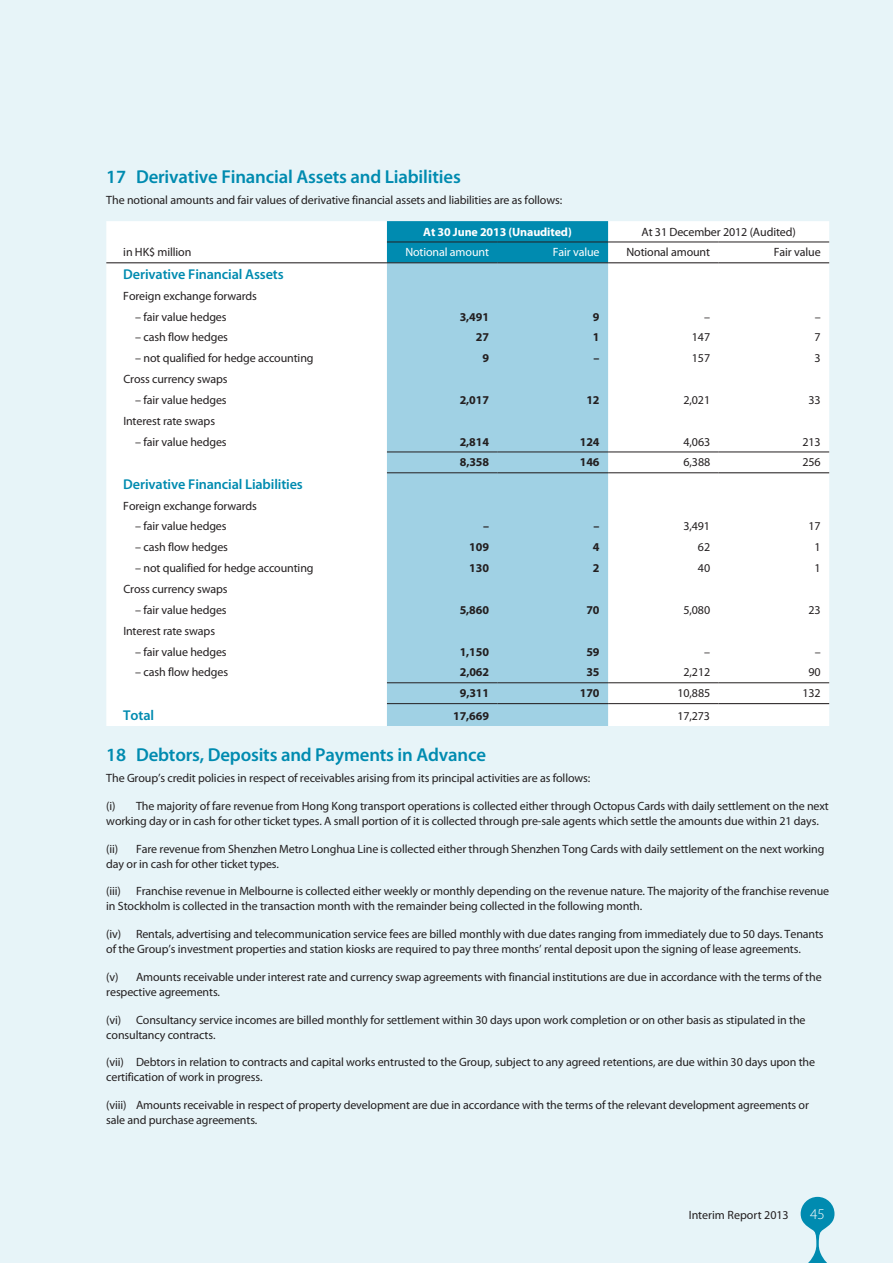
<style>
.page{position:relative;width:893px;height:1263px;background:#e7f4f8}
.page>*{position:absolute;margin:0;border:0;box-sizing:border-box;transform-origin:0 0}
.t1{font:600 18.75px "Myriad Pro";letter-spacing:-.01em;color:#008bb0}
.t2{font:300 15px "Myriad Pro";color:#fff}
.t3{font:600 14.25px "Myriad Pro";letter-spacing:-.01em;color:#008bb0}
.t4{font:12px/15px "Myriad Pro";letter-spacing:-.01em;color:#231f20}
.t5{font:700 12px "Myriad Pro";letter-spacing:-.01em;color:#231f20}
.t6{font:700 12px "Myriad Pro";letter-spacing:-.01em;color:#fff}
.t7{font:12px "Myriad Pro";letter-spacing:-.01em;color:#fff}
</style>
<div class="page">
<div style="left:106px;top:221px;width:723px;height:505px;background:#fff"></div>
<div style="left:387px;top:221px;width:221px;height:41px;background:#008bb0"></div>
<div style="left:387px;top:263px;width:221px;height:463px;background:#a0d1e4"></div>
<hr style="left:608px;top:452px;width:111px;height:1px;background:#231f20">
<hr style="left:387px;top:682px;width:110px;height:1px;background:#231f20">
<hr style="left:608px;top:682px;width:111px;height:1px;background:#231f20">
<hr style="left:387px;top:262px;width:110px;height:1px;background:#231f20">
<hr style="left:497px;top:262px;width:111px;height:1px;background:#231f20">
<hr style="left:387px;top:242px;width:110px;height:1px;background:#231f20">
<hr style="left:497px;top:242px;width:111px;height:1px;background:#231f20">
<hr style="left:608px;top:262px;width:111px;height:1px;background:#231f20">
<hr style="left:719px;top:262px;width:110px;height:1px;background:#231f20">
<hr style="left:106px;top:262px;width:281px;height:1px;background:#231f20">
<hr style="left:608px;top:242px;width:111px;height:1px;background:#231f20">
<hr style="left:719px;top:242px;width:110px;height:1px;background:#231f20">
<hr style="left:387px;top:472px;width:110px;height:1px;background:#231f20">
<hr style="left:497px;top:472px;width:111px;height:1px;background:#231f20">
<hr style="left:387px;top:452px;width:110px;height:1px;background:#231f20">
<hr style="left:497px;top:452px;width:111px;height:1px;background:#231f20">
<hr style="left:608px;top:472px;width:111px;height:1px;background:#231f20">
<hr style="left:719px;top:472px;width:110px;height:1px;background:#231f20">
<hr style="left:719px;top:452px;width:110px;height:1px;background:#231f20">
<hr style="left:497px;top:703px;width:111px;height:1px;background:#231f20">
<hr style="left:719px;top:703px;width:110px;height:1px;background:#231f20">
<hr style="left:387px;top:703px;width:110px;height:1px;background:#231f20">
<hr style="left:497px;top:682px;width:111px;height:1px;background:#231f20">
<hr style="left:608px;top:703px;width:111px;height:1px;background:#231f20">
<hr style="left:719px;top:682px;width:110px;height:1px;background:#231f20">
<svg style="left:800px;top:1197px;width:35px;height:66px"></svg>
<h1 class="t1" style="left:106px;top:166px;width:356px">17 Derivative Financial Assets and Liabilities</h1>
<p class="t4" style="left:106px;top:193px;width:457px">The notional amounts and fair values of derivative financial assets and liabilities are as follows:</p>
<p class="t6" style="left:423px;top:225px;width:150px">At 30 June 2013 (Unaudited)</p>
<p class="t4" style="left:641px;top:224px;width:156px">At 31 December 2012 (Audited)</p>
<p class="t4" style="left:123px;top:245px;width:70px">in HK$ million</p>
<p class="t7" style="left:405px;top:246px;width:85px">Notional amount</p>
<p class="t7" style="left:553px;top:246px;width:48px">Fair value</p>
<p class="t4" style="left:626px;top:245px;width:85px">Notional amount</p>
<p class="t4" style="left:774px;top:245px;width:48px">Fair value</p>
<p class="t3" style="left:123px;top:266px;width:162px">Derivative Financial Assets</p>
<p class="t4" style="left:123px;top:288px;width:135px">Foreign exchange forwards</p>
<p class="t4" style="left:135px;top:309px;width:93px">– fair value hedges</p>
<p class="t5" style="left:460px;top:310px;width:31px">3,491</p>
<p class="t5" style="left:593px;top:310px;width:8px">9</p>
<p class="t4" style="left:704px;top:309px;width:7px">–</p>
<p class="t4" style="left:815px;top:309px;width:7px">–</p>
<p class="t4" style="left:135px;top:330px;width:94px">– cash flow hedges</p>
<p class="t5" style="left:476px;top:331px;width:15px">27</p>
<p class="t5" style="left:593px;top:331px;width:8px">1</p>
<p class="t4" style="left:692px;top:330px;width:20px">147</p>
<p class="t4" style="left:814px;top:330px;width:8px">7</p>
<p class="t4" style="left:135px;top:351px;width:180px">– not qualified for hedge accounting</p>
<p class="t5" style="left:482px;top:351px;width:8px">9</p>
<p class="t5" style="left:594px;top:351px;width:7px">–</p>
<p class="t4" style="left:692px;top:351px;width:20px">157</p>
<p class="t4" style="left:815px;top:351px;width:8px">3</p>
<p class="t4" style="left:123px;top:372px;width:106px">Cross currency swaps</p>
<p class="t4" style="left:135px;top:393px;width:93px">– fair value hedges</p>
<p class="t5" style="left:460px;top:393px;width:31px">2,017</p>
<p class="t5" style="left:586px;top:393px;width:15px">12</p>
<p class="t4" style="left:683px;top:393px;width:28px">2,021</p>
<p class="t4" style="left:808px;top:393px;width:14px">33</p>
<p class="t4" style="left:123px;top:413px;width:93px">Interest rate swaps</p>
<p class="t4" style="left:135px;top:434px;width:93px">– fair value hedges</p>
<p class="t5" style="left:460px;top:435px;width:31px">2,814</p>
<p class="t5" style="left:580px;top:435px;width:21px">124</p>
<p class="t4" style="left:684px;top:434px;width:28px">4,063</p>
<p class="t4" style="left:802px;top:434px;width:20px">213</p>
<p class="t5" style="left:460px;top:456px;width:31px">8,358</p>
<p class="t5" style="left:580px;top:456px;width:21px">146</p>
<p class="t4" style="left:684px;top:455px;width:28px">6,388</p>
<p class="t4" style="left:802px;top:455px;width:20px">256</p>
<p class="t3" style="left:123px;top:476px;width:181px">Derivative Financial Liabilities</p>
<p class="t4" style="left:123px;top:498px;width:135px">Foreign exchange forwards</p>
<p class="t4" style="left:135px;top:519px;width:93px">– fair value hedges</p>
<p class="t5" style="left:483px;top:520px;width:7px">–</p>
<p class="t5" style="left:594px;top:520px;width:7px">–</p>
<p class="t4" style="left:683px;top:519px;width:28px">3,491</p>
<p class="t4" style="left:808px;top:519px;width:14px">17</p>
<p class="t4" style="left:135px;top:540px;width:94px">– cash flow hedges</p>
<p class="t5" style="left:469px;top:540px;width:21px">109</p>
<p class="t5" style="left:593px;top:540px;width:8px">4</p>
<p class="t4" style="left:698px;top:540px;width:14px">62</p>
<p class="t4" style="left:814px;top:540px;width:8px">1</p>
<p class="t4" style="left:135px;top:561px;width:180px">– not qualified for hedge accounting</p>
<p class="t5" style="left:469px;top:561px;width:21px">130</p>
<p class="t5" style="left:593px;top:561px;width:8px">2</p>
<p class="t4" style="left:698px;top:561px;width:14px">40</p>
<p class="t4" style="left:815px;top:561px;width:8px">1</p>
<p class="t4" style="left:123px;top:582px;width:106px">Cross currency swaps</p>
<p class="t4" style="left:135px;top:603px;width:93px">– fair value hedges</p>
<p class="t5" style="left:460px;top:603px;width:31px">5,860</p>
<p class="t5" style="left:586px;top:603px;width:15px">70</p>
<p class="t4" style="left:683px;top:603px;width:28px">5,080</p>
<p class="t4" style="left:808px;top:603px;width:14px">23</p>
<p class="t4" style="left:123px;top:623px;width:93px">Interest rate swaps</p>
<p class="t4" style="left:135px;top:644px;width:93px">– fair value hedges</p>
<p class="t5" style="left:460px;top:645px;width:31px">1,150</p>
<p class="t5" style="left:586px;top:645px;width:15px">59</p>
<p class="t4" style="left:704px;top:644px;width:7px">–</p>
<p class="t4" style="left:815px;top:644px;width:7px">–</p>
<p class="t4" style="left:135px;top:665px;width:94px">– cash flow hedges</p>
<p class="t5" style="left:460px;top:666px;width:31px">2,062</p>
<p class="t5" style="left:586px;top:666px;width:15px">35</p>
<p class="t4" style="left:684px;top:665px;width:28px">2,212</p>
<p class="t4" style="left:809px;top:665px;width:14px">90</p>
<p class="t5" style="left:460px;top:686px;width:31px">9,311</p>
<p class="t5" style="left:580px;top:686px;width:21px">170</p>
<p class="t4" style="left:677px;top:686px;width:34px">10,885</p>
<p class="t4" style="left:802px;top:686px;width:20px">132</p>
<p class="t3" style="left:123px;top:707px;width:32px">Total</p>
<p class="t5" style="left:453px;top:709px;width:37px">17,669</p>
<p class="t4" style="left:677px;top:708px;width:34px">17,273</p>
<h1 class="t1" style="left:106px;top:744px;width:381px">18 Debtors, Deposits and Payments in Advance</h1>
<p class="t4" style="left:106px;top:771px;width:486px">The Group’s credit policies in respect of receivables arising from its principal activities are as follows:</p>
<p class="t4" style="left:106px;top:798px;width:724px">(i) The majority of fare revenue from Hong Kong transport operations is collected either through Octopus Cards with daily settlement on the next working day or in cash for other ticket types. A small portion of it is collected through pre-sale agents which settle the amounts due within 21 days.</p>
<p class="t4" style="left:106px;top:841px;width:720px">(ii) Fare revenue from Shenzhen Metro Longhua Line is collected either through Shenzhen Tong Cards with daily settlement on the next working day or in cash for other ticket types.</p>
<p class="t4" style="left:106px;top:884px;width:16px">(iii)</p>
<p class="t4" style="left:106px;top:884px;width:724px;text-indent:30px">Franchise revenue in Melbourne is collected either weekly or monthly depending on the revenue nature. The majority of the franchise revenue in Stockholm is collected in the transaction month with the remainder being collected in the following month.</p>
<p class="t4" style="left:106px;top:927px;width:719px">(iv) Rentals, advertising and telecommunication service fees are billed monthly with due dates ranging from immediately due to 50 days. Tenants of the Group’s investment properties and station kiosks are required to pay three months’ rental deposit upon the signing of lease agreements.</p>
<p class="t4" style="left:106px;top:969px;width:717px">(v) Amounts receivable under interest rate and currency swap agreements with financial institutions are due in accordance with the terms of the respective agreements.</p>
<p class="t4" style="left:106px;top:1012px;width:701px">(vi) Consultancy service incomes are billed monthly for settlement within 30 days upon work completion or on other basis as stipulated in the consultancy contracts.</p>
<p class="t4" style="left:106px;top:1055px;width:710px">(vii) Debtors in relation to contracts and capital works entrusted to the Group, subject to any agreed retentions, are due within 30 days upon the certification of work in progress.</p>
<p class="t4" style="left:106px;top:1098px;width:704px">(viii) Amounts receivable in respect of property development are due in accordance with the terms of the relevant development agreements or sale and purchase agreements.</p>
<p class="t4" style="left:689px;top:1207px;width:102px">Interim Report 2013</p>
<p class="t2" style="left:810px;top:1205px;width:16px">45</p>
</div>
